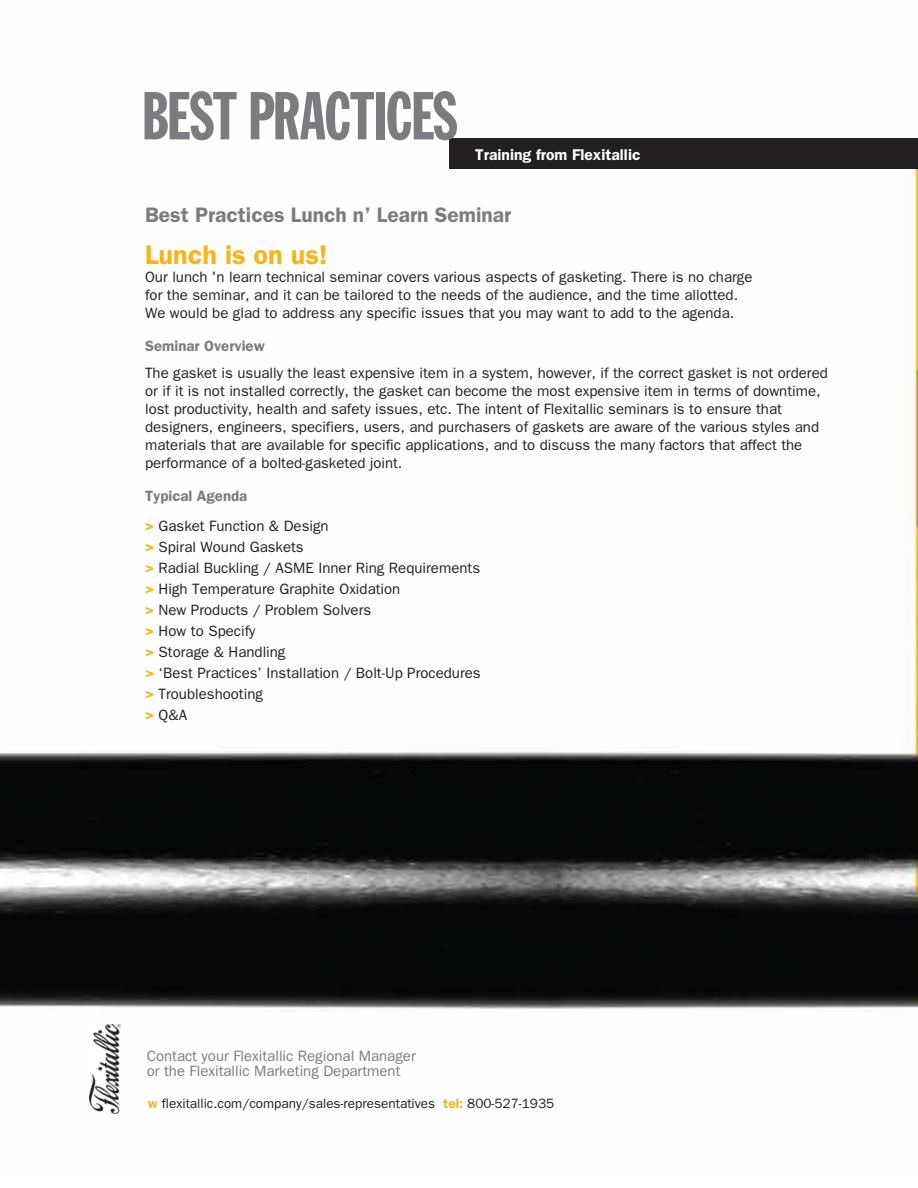
<style>
.page{position:relative;width:918px;height:1188px;background:#fff}
.page>*{position:absolute;margin:0;border:0;box-sizing:border-box;transform-origin:0 0}
.t1{font:600 27px "Franklin Gothic";color:#fcb316}
.t2{font:600 21px "Franklin Gothic";color:#7b7c7f}
.t3{font:600 15.6px "Franklin Gothic";color:#fff}
.t4{font:15px/21px "Franklin Gothic";color:#231f20}
.t5{font:15px/15px "Franklin Gothic";color:#7b7c7f}
.t6{font:600 15px "Franklin Gothic";color:#7b7c7f}
.t7{font:13.5px "Franklin Gothic";color:#231f20}
.s1{font-weight:600;color:#7b7c7f}
.s2{font-weight:600;color:#fcb316}
</style>
<div class="page">
<img style="left:0;top:92px;width:918px;height:1022px">
<div style="left:450px;top:138px;width:468px;height:31px;background:#231f20"></div>
<svg style="left:145px;top:91px;width:92px;height:49px"></svg>
<svg style="left:251px;top:91px;width:123px;height:49px"></svg>
<div style="left:376px;top:92px;width:9px;height:47px;background:#7b7c7f"></div>
<svg style="left:387px;top:91px;width:70px;height:49px"></svg>
<img style="left:89px;top:1024px;width:31px;height:89px">
<p class="t3" style="left:475px;top:146px;width:167px">Training from Flexitallic</p>
<h2 class="t2" style="left:145px;top:203px;width:368px">Best Practices Lunch n’ Learn Seminar</h2>
<h1 class="t1" style="left:145px;top:239px;width:184px">Lunch is on us!</h1>
<p class="t4" style="left:145px;top:268px;width:609px;line-height:18px">Our lunch 'n learn technical seminar covers various aspects of gasketing. There is no charge for the seminar, and it can be tailored to the needs of the audience, and the time allotted.<br>We would be glad to address any specific issues that you may want to add to the agenda.</p>
<p class="t6" style="left:145px;top:337px;width:121px">Seminar Overview</p>
<p class="t4" style="left:145px;top:364px;width:684px;line-height:18px">The gasket is usually the least expensive item in a system, however, if the correct gasket is not ordered or if it is not installed correctly, the gasket can become the most expensive item in terms of downtime, lost productivity, health and safety issues, etc. The intent of Flexitallic seminars is to ensure that designers, engineers, specifiers, users, and purchasers of gaskets are aware of the various styles and materials that are available for specific applications, and to discuss the many factors that affect the performance of a bolted-gasketed joint.</p>
<p class="t4" style="left:145px;top:481px;width:185px;line-height:30px"><span class="s1">Typical Agenda<br></span><span class="s2">&gt;</span> Gasket Function &amp; Design</p>
<p class="t4" style="left:145px;top:537px;width:337px"><span class="s2">&gt;</span> Spiral Wound Gaskets<br><span class="s2">&gt;</span> Radial Buckling / ASME Inner Ring Requirements <span class="s2">&gt;</span> High Temperature Graphite Oxidation<br><span class="s2">&gt;</span> New Products / Problem Solvers<br><span class="s2">&gt;</span> How to Specify<br><span class="s2">&gt;</span> Storage &amp; Handling<br><span class="s2">&gt;</span> ‘Best Practices’ Installation / Bolt-Up Procedures <span class="s2">&gt;</span> Troubleshooting<br><span class="s2">&gt;</span> Q&amp;A</p>
<p class="t5" style="left:147px;top:1048px;width:271px">Contact your Flexitallic Regional Manager or the Flexitallic Marketing Department</p>
<p class="t7" style="left:148px;top:1096px;width:408px"><span class="s2">w</span> flexitallic.com/company/sales-representatives <span class="s2">tel:</span> 800-527-1935</p>
</div>
